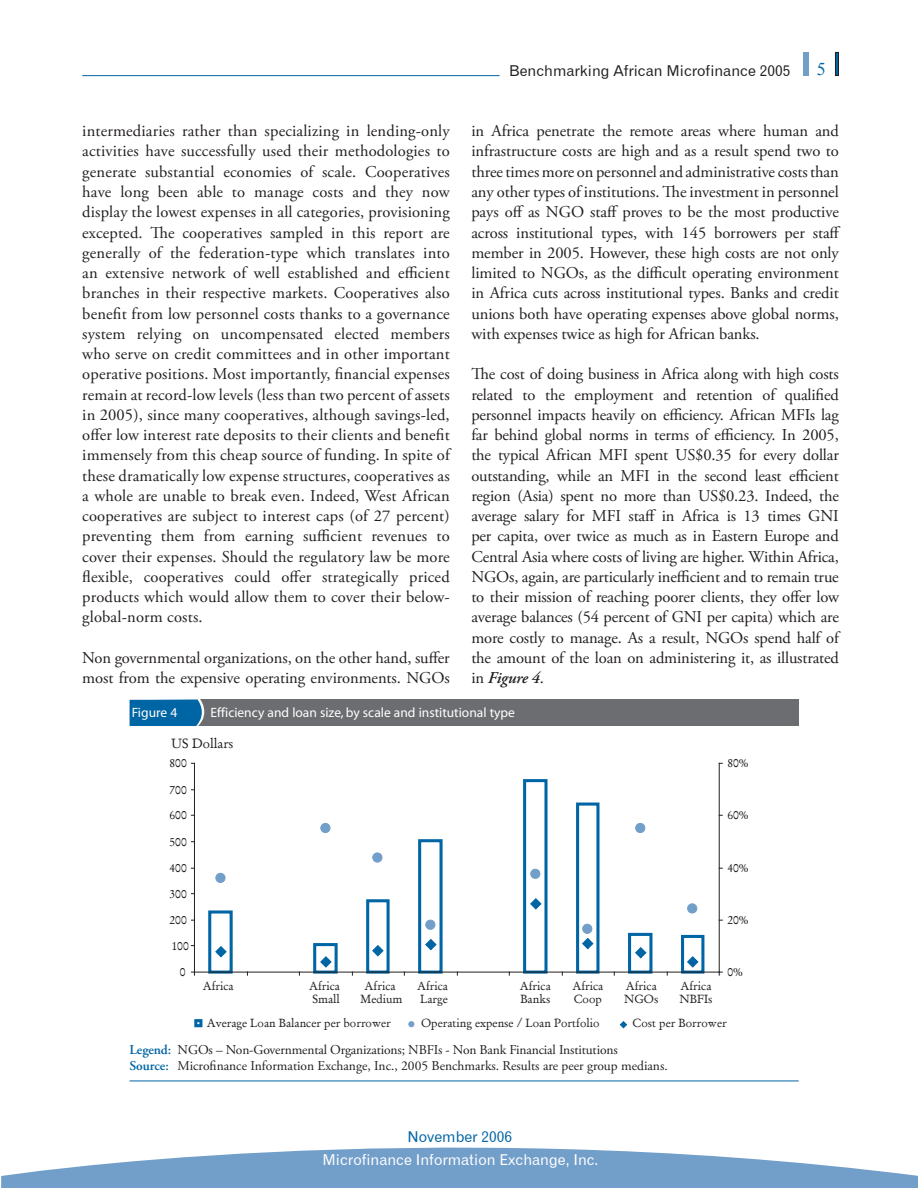
<style>
.page{position:relative;width:918px;height:1188px;background:#fff}
.page>*{position:absolute;margin:0;border:0;box-sizing:border-box;transform-origin:0 0}
.t1{font:16.5px/20.2px "Adobe Garamond Pro";letter-spacing:-.005em;color:#231f20;text-align:justify}
.t2{font:15px "Gothic 720 BT Roman B";color:#fff}
.t3{font:15px "Gothic 720 BT Roman B";color:#231f20}
.t4{font:15px "Gothic 720 BT Roman B";color:#0065a4}
.t5{font:13.65px "Garamond Antiqua";color:#231f20}
.t6{font:13.5px/16.2px "Adobe Garamond Pro";letter-spacing:-.01em;color:#231f20}
.t7{font:13.5px "Myriad";color:#fff}
.t8{font:12px/12.1px "Garamond Antiqua";color:#231f20}
.s1{font-weight:600;font-style:italic}
.s2{font-weight:600;color:#0065a4}
</style>
<div class="page">
<svg style="left:2px;top:1147px;width:915px;height:41px;fill:#729eca"></svg>
<hr style="left:82px;top:75px;width:417px;height:1px;background:#0065a4">
<div style="left:835px;top:52px;width:3px;height:23px;border:1px solid #231f20"></div>
<div style="left:803px;top:52px;width:5px;height:23px;background:#729eca"></div>
<div style="left:129px;top:699px;width:669px;height:27px;background:#6c6d70"></div>
<svg style="left:129px;top:699px;width:76px;height:27px;background:#136ea7"></svg>
<hr style="left:129px;top:1080px;width:669px;height:1px;background:#0065a4">
<div style="left:208px;top:910px;width:25px;height:63px;border:3px solid #0065a4"></div>
<div style="left:313px;top:943px;width:24px;height:30px;border:3px solid #0065a4"></div>
<div style="left:366px;top:899px;width:23px;height:74px;border:3px solid #0065a4"></div>
<div style="left:418px;top:839px;width:24px;height:134px;border:3px solid #0065a4"></div>
<div style="left:523px;top:779px;width:24px;height:194px;border:3px solid #0065a4"></div>
<div style="left:576px;top:802px;width:23px;height:171px;border:3px solid #0065a4"></div>
<div style="left:628px;top:933px;width:24px;height:40px;border:3px solid #0065a4"></div>
<div style="left:680px;top:935px;width:24px;height:38px;border:3px solid #0065a4"></div>
<hr style="left:194px;top:763px;width:1px;height:209px;background:#231f20">
<hr style="left:194px;top:972px;width:525px;height:1px;background:#231f20">
<hr style="left:718px;top:763px;width:1px;height:209px;background:#231f20">
<div style="left:216px;top:873px;width:9px;height:9px;background:#729eca;border-radius:50%"></div>
<div style="left:215px;top:873px;width:10px;height:10px;border:1px solid #729eca;border-radius:50%"></div>
<div style="left:321px;top:823px;width:9px;height:9px;background:#729eca;border-radius:50%"></div>
<div style="left:320px;top:823px;width:10px;height:10px;border:1px solid #729eca;border-radius:50%"></div>
<div style="left:373px;top:853px;width:9px;height:9px;background:#729eca;border-radius:50%"></div>
<div style="left:372px;top:852px;width:10px;height:10px;border:1px solid #729eca;border-radius:50%"></div>
<div style="left:425px;top:920px;width:10px;height:9px;background:#729eca;border-radius:50%"></div>
<div style="left:425px;top:919px;width:10px;height:11px;border:1px solid #729eca;border-radius:50%"></div>
<div style="left:530px;top:869px;width:9px;height:9px;background:#729eca;border-radius:50%"></div>
<div style="left:530px;top:869px;width:10px;height:10px;border:1px solid #729eca;border-radius:50%"></div>
<div style="left:582px;top:924px;width:9px;height:9px;background:#729eca;border-radius:50%"></div>
<div style="left:582px;top:924px;width:10px;height:10px;border:1px solid #729eca;border-radius:50%"></div>
<div style="left:635px;top:823px;width:9px;height:9px;background:#729eca;border-radius:50%"></div>
<div style="left:635px;top:823px;width:10px;height:10px;border:1px solid #729eca;border-radius:50%"></div>
<div style="left:687px;top:904px;width:9px;height:9px;background:#729eca;border-radius:50%"></div>
<div style="left:687px;top:903px;width:10px;height:10px;border:1px solid #729eca;border-radius:50%"></div>
<svg style="left:215px;top:946px;width:12px;height:12px"></svg>
<svg style="left:320px;top:956px;width:12px;height:12px"></svg>
<svg style="left:372px;top:945px;width:12px;height:12px"></svg>
<svg style="left:425px;top:939px;width:12px;height:11px"></svg>
<svg style="left:530px;top:898px;width:11px;height:12px"></svg>
<svg style="left:582px;top:937px;width:11px;height:12px"></svg>
<svg style="left:635px;top:947px;width:11px;height:12px"></svg>
<svg style="left:687px;top:956px;width:11px;height:12px"></svg>
<div style="left:194px;top:1019px;width:8px;height:8px;border:3px solid #0065a4"></div>
<svg style="left:408px;top:1021px;width:6px;height:6px"></svg>
<svg style="left:619px;top:1021px;width:8px;height:7px"></svg>
<svg style="left:1px;top:1176px;width:1px;height:12px"></svg>
<p class="t1" style="left:82px;top:121px;width:369px">intermediaries rather than specializing in lending-only activities have successfully used their methodologies to generate substantial economies of scale. Cooperatives have long been able to manage costs and they now display the lowest expenses in all categories, provisioning excepted. The cooperatives sampled in this report are generally of the federation-type which translates into an extensive network of well established and efficient branches in their respective markets. Cooperatives also benefit from low personnel costs thanks to a governance system relying on uncompensated elected members who serve on credit committees and in other important operative positions. Most importantly, financial expenses remain at record-low levels (less than two percent of assets in 2005), since many cooperatives, although savings-led, offer low interest rate deposits to their clients and benefit immensely from this cheap source of funding. In spite of these dramatically low expense structures, cooperatives as a whole are unable to break even. Indeed, West African cooperatives are subject to interest caps (of 27 percent) preventing them from earning sufficient revenues to cover their expenses. Should the regulatory law be more flexible, cooperatives could offer strategically priced products which would allow them to cover their below&shy;global-norm costs.</p>
<p class="t1" style="left:82px;top:648px;width:369px">Non governmental organizations, on the other hand, suffer most from the expensive operating environments. NGOs</p>
<p class="t3" style="left:509px;top:61px;width:283px">Benchmarking African Microfinance 2005</p>
<p class="t1" style="left:471px;top:121px;width:371px">in Africa penetrate the remote areas where human and infrastructure costs are high and as a result spend two to three times more on personnel and administrative costs than any other types of institutions. The investment in personnel pays off as NGO staff proves to be the most productive across institutional types, with 145 borrowers per staff member in 2005. However, these high costs are not only limited to NGOs, as the difficult operating environment in Africa cuts across institutional types. Banks and credit unions both have operating expenses above global norms, with expenses twice as high for African banks.</p>
<p class="t1" style="left:471px;top:364px;width:369px">The cost of doing business in Africa along with high costs related to the employment and retention of qualified personnel impacts heavily on efficiency. African MFIs lag far behind global norms in terms of efficiency. In 2005, the typical African MFI spent US$0.35 for every dollar outstanding, while an MFI in the second least efficient region (Asia) spent no more than US$0.23. Indeed, the average salary for MFI staff in Africa is 13 times GNI per capita, over twice as much as in Eastern Europe and Central Asia where costs of living are higher. Within Africa, NGOs, again, are particularly inefficient and to remain true to their mission of reaching poorer clients, they offer low average balances (54 percent of GNI per capita) which are more costly to manage. As a result, NGOs spend half of the amount of the loan on administering it, as illustrated in <span class="s1">Figure 4</span>.</p>
<p class="t7" style="left:132px;top:706px;width:47px">Figure 4</p>
<p class="t7" style="left:210px;top:706px;width:306px">Efficiency and loan size, by scale and institutional type</p>
<p class="t5" style="left:171px;top:735px;width:64px">US Dollars</p>
<p class="t8" style="left:169px;top:757px;width:19px">800</p>
<p class="t8" style="left:169px;top:783px;width:19px">700</p>
<p class="t8" style="left:169px;top:809px;width:19px">600</p>
<p class="t8" style="left:169px;top:835px;width:19px">500</p>
<p class="t8" style="left:169px;top:862px;width:19px">400</p>
<p class="t8" style="left:169px;top:887px;width:19px">300</p>
<p class="t8" style="left:169px;top:914px;width:19px">200</p>
<p class="t8" style="left:171px;top:939px;width:19px">100</p>
<p class="t8" style="left:180px;top:966px;width:7px">0</p>
<p class="t8" style="left:203px;top:980px;width:32px">Africa</p>
<p class="t8" style="left:309px;top:980px;width:32px">Africa<br>Small</p>
<p class="t8" style="left:360px;top:980px;width:43px;text-align:center">Africa<br>Medium</p>
<p class="t8" style="left:417px;top:980px;width:32px">Africa<br>Large</p>
<p class="t8" style="left:519px;top:980px;width:32px">Africa<br>Banks</p>
<p class="t8" style="left:572px;top:980px;width:32px">Africa<br>Coop</p>
<p class="t8" style="left:624px;top:980px;width:36px">Africa<br>NGOs</p>
<p class="t8" style="left:679px;top:980px;width:34px">Africa<br>NBFIs</p>
<p class="t8" style="left:727px;top:757px;width:23px">80%</p>
<p class="t8" style="left:727px;top:809px;width:23px">60%</p>
<p class="t8" style="left:727px;top:862px;width:23px">40%</p>
<p class="t8" style="left:727px;top:914px;width:23px">20%</p>
<p class="t8" style="left:727px;top:966px;width:17px">0%</p>
<p class="t8" style="left:207px;top:1017px;width:186px">Average Loan Balancer per borrower</p>
<p class="t8" style="left:421px;top:1017px;width:180px">Operating expense / Loan Portfolio</p>
<p class="t8" style="left:632px;top:1017px;width:96px">Cost per Borrower</p>
<p class="t6" style="left:129px;top:1041px;width:539px"><span class="s2">Legend:</span> NGOs – Non-Governmental Organizations; NBFIs - Non Bank Financial Institutions<br><span class="s2">Source:</span> Microfinance Information Exchange, Inc., 2005 Benchmarks. Results are peer group medians.</p>
<p class="t4" style="left:407px;top:1127px;width:106px">November 2006</p>
<p class="t2" style="left:322px;top:1151px;width:277px">Microfinance Information Exchange, Inc.</p>
</div>
